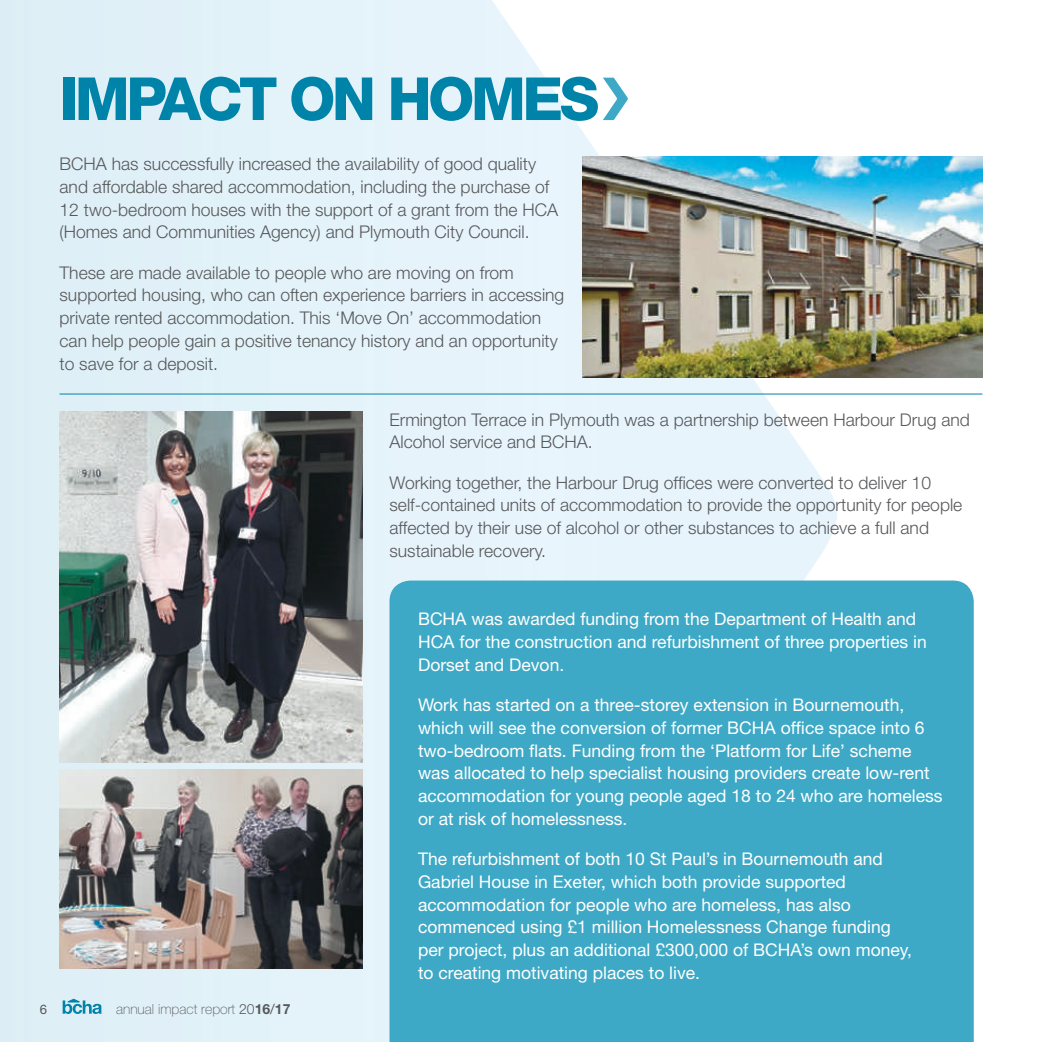
<style>
.page{position:relative;width:1042px;height:1042px;background:#fff}
.page>*{position:absolute;margin:0;border:0;box-sizing:border-box;transform-origin:0 0}
.t1{font:800 59.5px "Helvetica Neue";letter-spacing:-.06em;color:#0083a9}
.t2{font:300 17.5px/22.8px "Helvetica Neue";color:#57585a}
.t3{font:17.5px/22.8px "Helvetica Neue";color:#fff}
.t4{font:100 14px "Helvetica Neue";color:#57585a}
.t5{font:13.12px "Helvetica Neue";color:#57585a}
.s1{font-weight:300}
.s2{font-weight:700}
.s3{font-weight:400}
</style>
<div class="page">
<div style="left:0;top:185px;width:418px;height:857px;background:#e1f0f8"></div>
<img style="left:538px;top:67px;width:59px;height:513px">
<div style="left:597px;top:153px;width:60px;height:427px;background:#e7f4fc"></div>
<div style="left:657px;top:377px;width:60px;height:203px;background:#e7f4fc"></div>
<div style="left:717px;top:377px;width:61px;height:203px;background:#e7f4fc"></div>
<img style="left:777px;top:413px;width:60px;height:167px">
<div style="left:389px;top:580px;width:585px;height:462px;background:#3ea9c6"></div>
<svg style="left:603px;top:78px;width:25px;height:42px"></svg>
<img style="left:582px;top:156px;width:400px;height:221px">
<img style="left:60px;top:412px;width:303px;height:351px">
<img style="left:60px;top:769px;width:303px;height:200px">
<hr style="left:60px;top:393px;width:922px;height:1px;background:#0083a9">
<svg style="left:63px;top:999px;width:39px;height:15px"></svg>
<h1 class="t1" style="left:60px;top:63px;width:541px">IMPACT ON HOMES</h1>
<p class="t2" style="left:60px;top:152px;width:500px">BCHA has successfully increased the availability of good quality and affordable shared accommodation, including the purchase of 12 two-bedroom houses with the support of a grant from the HCA (Homes and Communities Agency) and Plymouth City Council.</p>
<p class="t2" style="left:60px;top:261px;width:506px">These are made available to people who are moving on from supported housing, who can often experience barriers in accessing private rented accommodation. This ‘Move On’ accommodation can help people gain a positive tenancy history and an opportunity to save for a deposit.</p>
<p class="t2" style="left:389px;top:408px;width:582px">Ermington Terrace in Plymouth was a partnership between Harbour Drug and<br>Alcohol service and BCHA.</p>
<p class="t2" style="left:389px;top:471px;width:574px">Working together, the Harbour Drug offices were converted to deliver 10 self-contained units of accommodation to provide the opportunity for people affected by their use of alcohol or other substances to achieve a full and sustainable recovery.</p>
<p class="t5" style="left:40px;top:1001px;width:9px">6</p>
<p class="t4" style="left:116px;top:1001px;width:176px">annual impact report <span class="s1">20</span><span class="s2">16</span><span class="s3">/</span><span class="s2">17</span></p>
<p class="t3" style="left:418px;top:607px;width:510px">BCHA was awarded funding from the Department of Health and<br>HCA for the construction and refurbishment of three properties in<br>Dorset and Devon.</p>
<p class="t3" style="left:418px;top:693px;width:526px">Work has started on a three-storey extension in Bournemouth, which will see the conversion of former BCHA office space into 6 two-bedroom flats. Funding from the ‘Platform for Life’ scheme was allocated to help specialist housing providers create low-rent accommodation for young people aged 18 to 24 who are homeless or at risk of homelessness.</p>
<p class="t3" style="left:418px;top:847px;width:496px">The refurbishment of both 10 St Paul’s in Bournemouth and Gabriel House in Exeter, which both provide supported accommodation for people who are homeless, has also commenced using £1 million Homelessness Change funding per project, plus an additional £300,000 of BCHA’s own money, to creating motivating places to live.</p>
</div>
